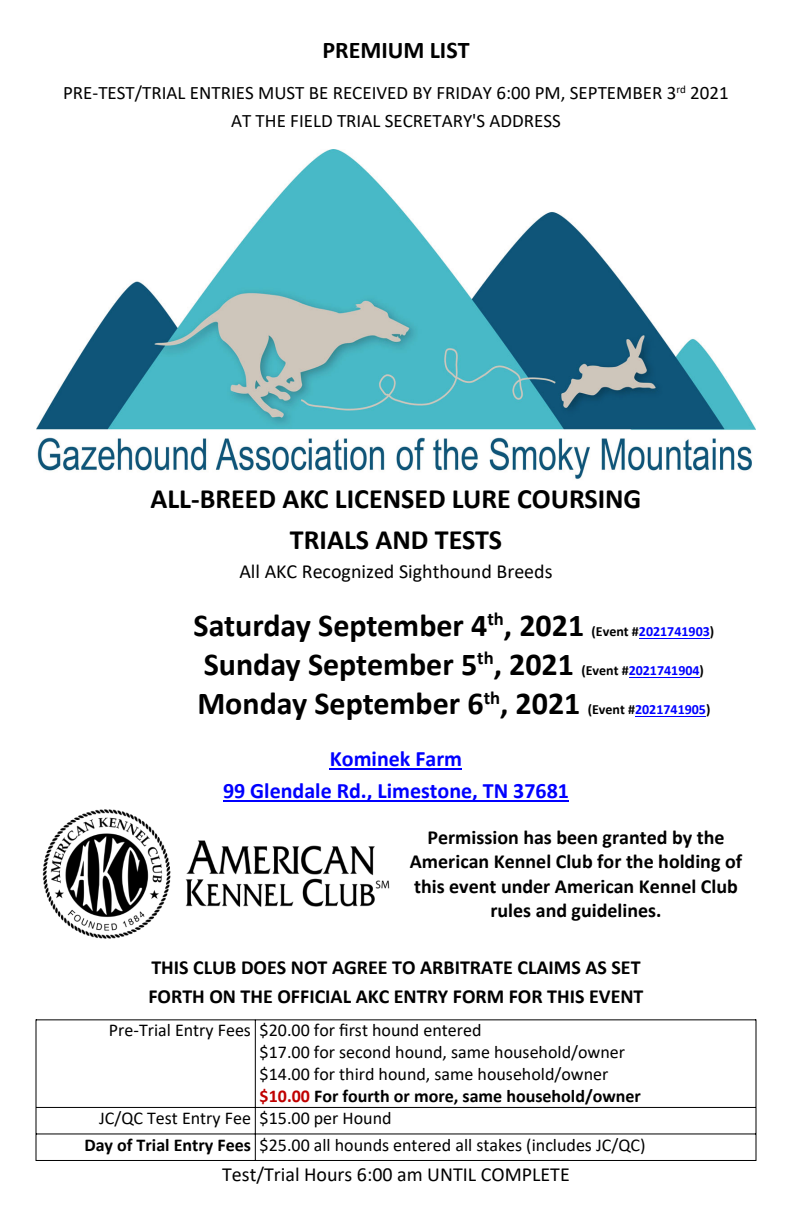
<style>
.page{position:relative;width:792px;height:1224px;background:#fff}
.page>*{position:absolute;margin:0;border:0;box-sizing:border-box;transform-origin:0 0}
.t1{font:700 32px "Calibri";color:#000}
.t2{font:700 28px/40.6px "Calibri";color:#000;text-align:center}
.t3{font:700 24px "Calibri";color:#000}
.t4{font:700 22px/31.8px "Calibri";color:#00f;text-align:center}
.t5{font:700 20px/24.4px "Calibri";color:#000;text-align:center}
.t6{font:20px "Calibri";color:#000}
.t7{font:19px/27.6px "Calibri";color:#000;text-align:center}
.t8{font:18px "Calibri";color:#000}
.t9{font:700 18px "Calibri";color:#000}
.t10{font:700 14px "Calibri";color:#00f}
.s1{color:#000}
.s2{color:#c00000}
.s3{font-weight:700}
</style>
<div class="page">
<img style="left:36px;top:149px;width:720px;height:331px">
<hr style="left:639px;top:638px;width:71px;height:1px;background:#00f">
<hr style="left:629px;top:677px;width:71px;height:1px;background:#00f">
<hr style="left:635px;top:716px;width:71px;height:1px;background:#00f">
<hr style="left:330px;top:769px;width:132px;height:1px;background:#00f">
<hr style="left:223px;top:801px;width:346px;height:1px;background:#00f">
<img style="left:42px;top:809px;width:348px;height:130px">
<hr style="left:36px;top:1019px;width:1px;height:142px;background:#000">
<hr style="left:756px;top:1019px;width:1px;height:142px;background:#000">
<hr style="left:255px;top:1020px;width:1px;height:140px;background:#000">
<hr style="left:36px;top:1019px;width:720px;height:1px;background:#000">
<hr style="left:36px;top:1107px;width:720px;height:1px;background:#000">
<hr style="left:36px;top:1133px;width:720px;height:1px;background:#000">
<hr style="left:36px;top:1160px;width:720px;height:1px;background:#000">
<h3 class="t3" style="left:322px;top:40px;width:149px">PREMIUM LIST</h3>
<p class="t7" style="left:63px;top:81px;width:667px">PRE-TEST/TRIAL ENTRIES MUST BE RECEIVED BY FRIDAY 6:00 PM, SEPTEMBER 3<sup>rd</sup> 2021<br>AT THE FIELD TRIAL SECRETARY'S ADDRESS</p>
<h2 class="t2" style="left:151px;top:481px;width:492px">ALL-BREED AKC LICENSED LURE COURSING<br>TRIALS AND TESTS</h2>
<p class="t6" style="left:239px;top:563px;width:315px">All AKC Recognized Sighthound Breeds</p>
<h1 class="t1" style="left:194px;top:612px;width:392px">Saturday September 4<sup>th</sup>, 2021</h1>
<p class="t10" style="left:592px;top:626px;width:124px"><span class="s1">(Event #</span>2021741903<span class="s1">)</span></p>
<h1 class="t1" style="left:204px;top:651px;width:372px">Sunday September 5<sup>th</sup>, 2021</h1>
<p class="t10" style="left:581px;top:665px;width:124px"><span class="s1">(Event #</span>2021741904<span class="s1">)</span></p>
<h1 class="t1" style="left:197px;top:690px;width:385px">Monday September 6<sup>th</sup>, 2021</h1>
<p class="t10" style="left:588px;top:704px;width:124px"><span class="s1">(Event #</span>2021741905<span class="s1">)</span></p>
<p class="t4" style="left:223px;top:745px;width:347px">Kominek Farm<br>99 Glendale Rd., Limestone, TN 37681</p>
<p class="t5" style="left:410px;top:827px;width:334px">Permission has been granted by the American Kennel Club for the holding of this event under American Kennel Club rules and guidelines.</p>
<p class="t5" style="left:148px;top:954px;width:497px;line-height:29px;text-align:left">THIS CLUB DOES NOT AGREE TO ARBITRATE CLAIMS AS SET<br>FORTH ON THE OFFICIAL AKC ENTRY FORM FOR THIS EVENT</p>
<p class="t8" style="left:109px;top:1023px;width:374px">Pre-Trial Entry Fees $20.00 for first hound entered</p>
<p class="t8" style="left:260px;top:1045px;width:367px">$17.00 for second hound, same household/owner</p>
<p class="t8" style="left:260px;top:1067px;width:350px">$14.00 for third hound, same household/owner</p>
<p class="t9" style="left:260px;top:1089px;width:383px"><span class="s2">$10.00</span> For fourth or more, same household/owner</p>
<p class="t8" style="left:99px;top:1111px;width:294px">JC/QC Test Entry Fee $15.00 per Hound</p>
<p class="t8" style="left:84px;top:1137px;width:563px"><span class="s3">Day of Trial Entry Fees</span> $25.00 all hounds entered all stakes (includes JC/QC)</p>
<p class="t6" style="left:222px;top:1166px;width:349px">Test/Trial Hours 6:00 am UNTIL COMPLETE</p>
</div>
